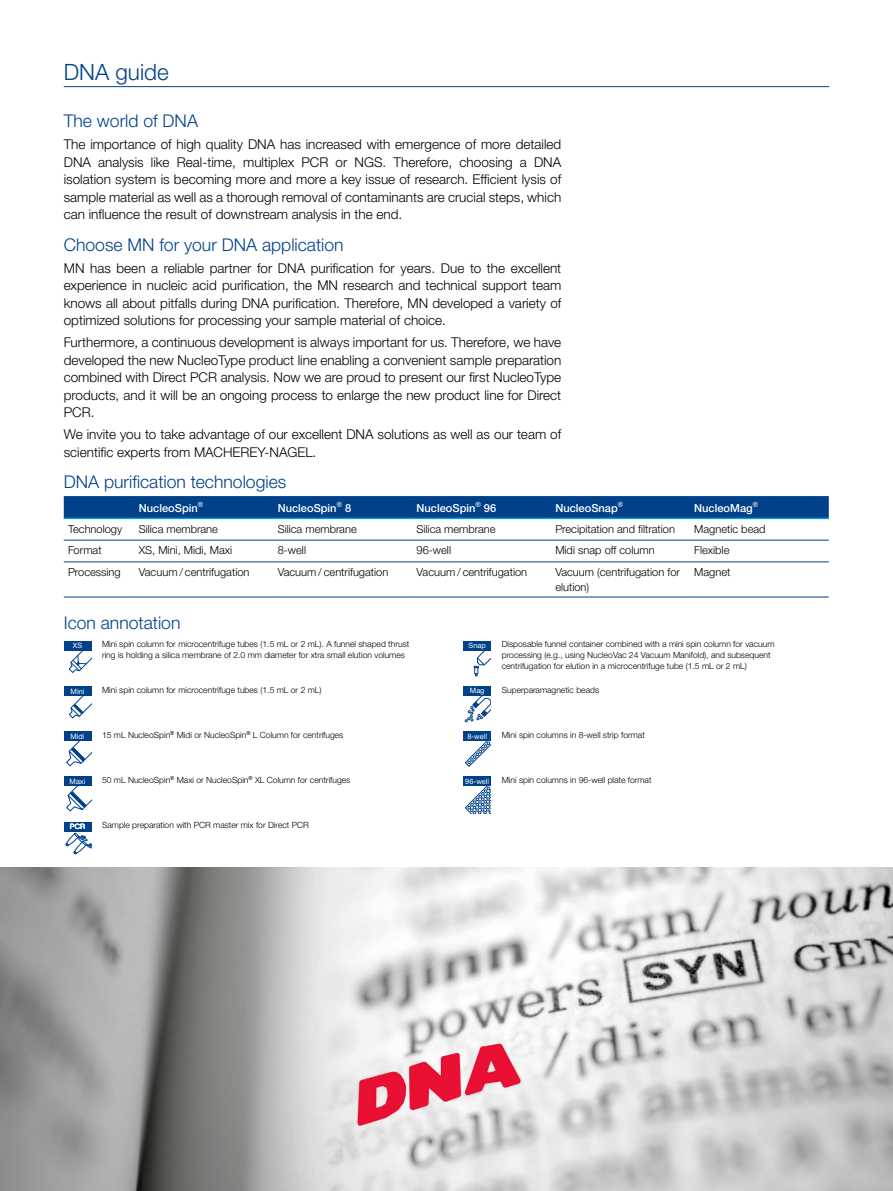
<style>
.page{position:relative;width:893px;height:1191px;background:#fff}
.page>*{position:absolute;margin:0;border:0;box-sizing:border-box;transform-origin:0 0}
.t1{font:300 22.5px "Helvetica Neue LTW1 G";color:#004189}
.t2{font:300 17.55px "Helvetica Neue LTW1 G";color:#004189}
.t3{font:300 13.5px/17.5px "Helvetica Neue LTW1 G";color:#000;text-align:justify}
.t4{font:300 11.1px/14.4px "Helvetica Neue LTW1 G";color:#000}
.t5{font:500 11.1px "Helvetica Neue LTW1 G";color:#fff}
.t6{font:300 8.55px/11.1px "Helvetica Neue LTW1 G";color:#000}
.t7{font:7.35px "Helvetica Neue LTW1 G";color:#fff}
</style>
<div class="page">
<hr style="left:64px;top:86px;width:765px;height:1px;background:#004189">
<div style="left:64px;top:497px;width:765px;height:20px;background:#004189"></div>
<hr style="left:64px;top:561px;width:71px;height:1px;background:#004189">
<hr style="left:135px;top:561px;width:138px;height:1px;background:#004189">
<hr style="left:273px;top:561px;width:139px;height:1px;background:#004189">
<hr style="left:412px;top:561px;width:139px;height:1px;background:#004189">
<hr style="left:551px;top:561px;width:139px;height:1px;background:#004189">
<hr style="left:690px;top:561px;width:139px;height:1px;background:#004189">
<hr style="left:64px;top:597px;width:71px;height:1px;background:#004189">
<hr style="left:135px;top:597px;width:138px;height:1px;background:#004189">
<hr style="left:273px;top:597px;width:139px;height:1px;background:#004189">
<hr style="left:412px;top:597px;width:139px;height:1px;background:#004189">
<hr style="left:551px;top:597px;width:139px;height:1px;background:#004189">
<hr style="left:690px;top:597px;width:139px;height:1px;background:#004189">
<hr style="left:64px;top:496px;width:71px;height:1px;background:#004189">
<hr style="left:135px;top:496px;width:138px;height:1px;background:#004189">
<hr style="left:273px;top:496px;width:139px;height:1px;background:#004189">
<hr style="left:412px;top:496px;width:139px;height:1px;background:#004189">
<hr style="left:551px;top:496px;width:139px;height:1px;background:#004189">
<hr style="left:690px;top:496px;width:139px;height:1px;background:#004189">
<hr style="left:64px;top:517px;width:71px;height:2px;background:#009ee3">
<hr style="left:135px;top:517px;width:138px;height:2px;background:#009ee3">
<hr style="left:273px;top:517px;width:139px;height:2px;background:#009ee3">
<hr style="left:412px;top:517px;width:139px;height:2px;background:#009ee3">
<hr style="left:551px;top:517px;width:139px;height:2px;background:#009ee3">
<hr style="left:690px;top:517px;width:139px;height:2px;background:#009ee3">
<hr style="left:64px;top:540px;width:71px;height:1px;background:#004189">
<hr style="left:135px;top:540px;width:138px;height:1px;background:#004189">
<hr style="left:273px;top:540px;width:139px;height:1px;background:#004189">
<hr style="left:412px;top:540px;width:139px;height:1px;background:#004189">
<hr style="left:551px;top:540px;width:139px;height:1px;background:#004189">
<hr style="left:690px;top:540px;width:139px;height:1px;background:#004189">
<div style="left:64px;top:641px;width:27px;height:9px;background:#004189"></div>
<svg style="left:68px;top:650px;width:23px;height:23px"></svg>
<div style="left:463px;top:641px;width:28px;height:9px;background:#004189"></div>
<svg style="left:474px;top:650px;width:17px;height:26px"></svg>
<div style="left:64px;top:686px;width:27px;height:9px;background:#004189"></div>
<svg style="left:68px;top:695px;width:23px;height:24px"></svg>
<div style="left:463px;top:686px;width:28px;height:9px;background:#004189"></div>
<svg style="left:465px;top:695px;width:26px;height:27px"></svg>
<svg style="left:66px;top:740px;width:25px;height:26px"></svg>
<div style="left:64px;top:731px;width:27px;height:9px;background:#004189"></div>
<svg style="left:464px;top:740px;width:27px;height:27px"></svg>
<div style="left:463px;top:731px;width:28px;height:9px;background:#004189"></div>
<svg style="left:66px;top:786px;width:25px;height:26px"></svg>
<div style="left:64px;top:776px;width:27px;height:10px;background:#004189"></div>
<svg style="left:465px;top:786px;width:26px;height:27px"></svg>
<div style="left:463px;top:776px;width:28px;height:10px;background:#004189"></div>
<svg style="left:64px;top:831px;width:27px;height:24px"></svg>
<div style="left:64px;top:822px;width:27px;height:9px;background:#004189"></div>
<svg style="left:65px;top:832px;width:26px;height:22px"></svg>
<img style="left:0;top:867px;width:893px;height:324px">
<h1 class="t1" style="left:64px;top:58px;width:107px">DNA guide</h1>
<p class="t2" style="left:64px;top:110px;width:136px">The world of DNA</p>
<p class="t3" style="left:64px;top:136px;width:499px">The importance of high quality DNA has increased with emergence of more detailed DNA analysis like Real-time, multiplex PCR or NGS. Therefore, choosing a DNA isolation system is becoming more and more a key issue of research. Efficient lysis of sample material as well as a thorough removal of contaminants are crucial steps, which can influence the result of downstream analysis in the end.</p>
<p class="t2" style="left:64px;top:234px;width:281px">Choose MN for your DNA application</p>
<p class="t3" style="left:64px;top:259px;width:499px">MN has been a reliable partner for DNA purification for years. Due to the excellent experience in nucleic acid purification, the MN research and technical support team knows all about pitfalls during DNA purification. Therefore, MN developed a variety of optimized solutions for processing your sample material of choice.</p>
<p class="t3" style="left:64px;top:333px;width:499px">Furthermore, a continuous development is always important for us. Therefore, we have developed the new NucleoType product line enabling a convenient sample preparation combined with Direct PCR analysis. Now we are proud to present our first NucleoType products, and it will be an ongoing process to enlarge the new product line for Direct PCR.</p>
<p class="t3" style="left:64px;top:425px;width:499px">We invite you to take advantage of our excellent DNA solutions as well as our team of scientific experts from MACHEREY-NAGEL.</p>
<p class="t2" style="left:64px;top:471px;width:224px">DNA purification technologies</p>
<p class="t5" style="left:139px;top:501px;width:66px">NucleoSpin<sup>®</sup></p>
<p class="t5" style="left:278px;top:501px;width:75px">NucleoSpin<sup>®</sup> 8</p>
<p class="t5" style="left:416px;top:501px;width:81px">NucleoSpin<sup>®</sup> 96</p>
<p class="t5" style="left:555px;top:501px;width:69px">NucleoSnap<sup>®</sup></p>
<p class="t5" style="left:694px;top:501px;width:65px">NucleoMag<sup>®</sup></p>
<p class="t4" style="left:68px;top:521px;width:56px">Technology</p>
<p class="t4" style="left:139px;top:521px;width:81px">Silica membrane</p>
<p class="t4" style="left:278px;top:521px;width:81px">Silica membrane</p>
<p class="t4" style="left:416px;top:521px;width:81px">Silica membrane</p>
<p class="t4" style="left:555px;top:521px;width:121px">Precipitation and filtration</p>
<p class="t4" style="left:694px;top:521px;width:73px">Magnetic bead</p>
<p class="t4" style="left:68px;top:543px;width:35px">Format</p>
<p class="t4" style="left:139px;top:543px;width:95px">XS, Mini, Midi, Maxi</p>
<p class="t4" style="left:278px;top:543px;width:30px">8-well</p>
<p class="t4" style="left:416px;top:543px;width:36px">96-well</p>
<p class="t4" style="left:555px;top:543px;width:101px">Midi snap off column</p>
<p class="t4" style="left:694px;top:543px;width:37px">Flexible</p>
<p class="t4" style="left:68px;top:565px;width:54px">Processing</p>
<p class="t4" style="left:139px;top:565px;width:112px">Vacuum / centrifugation</p>
<p class="t4" style="left:278px;top:565px;width:112px">Vacuum / centrifugation</p>
<p class="t4" style="left:416px;top:565px;width:112px">Vacuum / centrifugation</p>
<p class="t4" style="left:555px;top:565px;width:126px">Vacuum (centrifugation for elution)</p>
<p class="t4" style="left:694px;top:565px;width:38px">Magnet</p>
<p class="t2" style="left:64px;top:611px;width:118px">Icon annotation</p>
<p class="t7" style="left:73px;top:641px;width:11px">XS</p>
<p class="t6" style="left:102px;top:638px;width:309px">Mini spin column for microcentrifuge tubes (1.5 mL or 2 mL). A funnel shaped thrust ring is holding a silica membrane of 2.0 mm diameter for xtra small elution volumes</p>
<p class="t7" style="left:469px;top:641px;width:19px">Snap</p>
<p class="t6" style="left:502px;top:638px;width:274px">Disposable funnel container combined with a mini spin column for vacuum processing (e.g., using NucleoVac 24 Vacuum Manifold), and subsequent centrifugation for elution in a microcentrifuge tube (1.5 mL or 2 mL)</p>
<p class="t7" style="left:71px;top:686px;width:15px">Mini</p>
<p class="t6" style="left:102px;top:684px;width:221px">Mini spin column for microcentrifuge tubes (1.5 mL or 2 mL)</p>
<p class="t7" style="left:470px;top:686px;width:16px">Mag</p>
<p class="t6" style="left:502px;top:684px;width:99px">Superparamagnetic beads</p>
<p class="t7" style="left:70px;top:731px;width:16px">Midi</p>
<p class="t6" style="left:102px;top:729px;width:243px">15 mL NucleoSpin<sup>®</sup> Midi or NucleoSpin<sup>®</sup> L Column for centrifuges</p>
<p class="t7" style="left:467px;top:731px;width:21px">8-well</p>
<p class="t6" style="left:502px;top:729px;width:145px">Mini spin columns in 8-well strip format</p>
<p class="t7" style="left:70px;top:777px;width:17px">Maxi</p>
<p class="t6" style="left:102px;top:774px;width:250px">50 mL NucleoSpin<sup>®</sup> Maxi or NucleoSpin<sup>®</sup> XL Column for centrifuges</p>
<p class="t7" style="left:465px;top:777px;width:25px">96-well</p>
<p class="t6" style="left:502px;top:774px;width:151px">Mini spin columns in 96-well plate format</p>
<p class="t7" style="left:70px;top:822px;width:17px">PCR</p>
<p class="t6" style="left:102px;top:819px;width:208px">Sample preparation with PCR master mix for Direct PCR</p>
</div>
